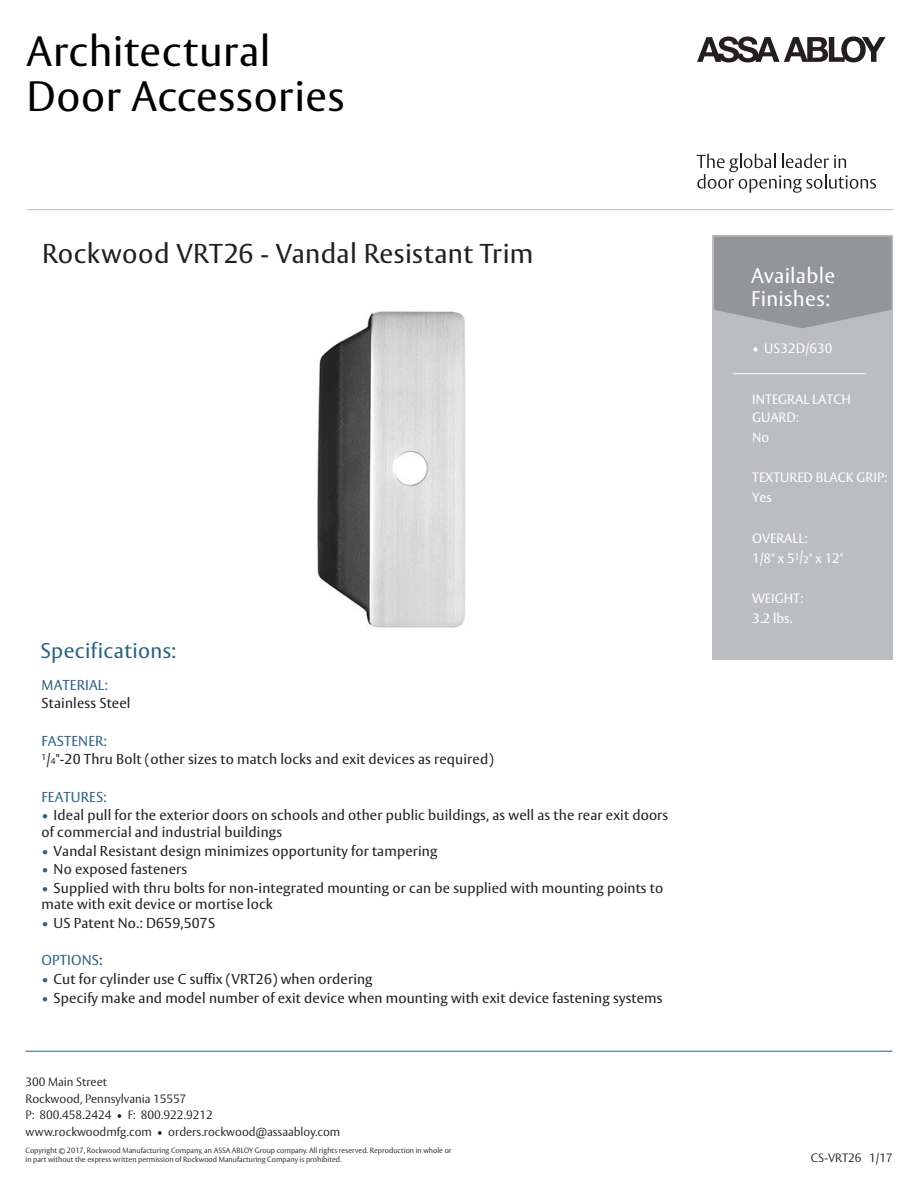
<style>
.page{position:relative;width:918px;height:1188px;background:#fff}
.page>*{position:absolute;margin:0;border:0;box-sizing:border-box;transform-origin:0 0}
.t1{font:42px/45.8px "ASSA Vesta";letter-spacing:.015em;color:#000}
.t2{font:27px "ASSA Vesta";letter-spacing:.01em;color:#231f20}
.t3{font:21px/22.5px "ASSA Vesta";letter-spacing:.015em;color:#fff}
.t4{font:21px "ASSA Vesta";letter-spacing:.015em;color:#2b627f}
.t5{font:14.25px/16.5px "ASSA Vesta";letter-spacing:.01em;color:#231f20}
.t6{font:14.25px "ASSA Vesta";letter-spacing:.01em;color:#2b627f}
.t7{font:13.5px/20.1px "ASSA Vesta";color:#fff}
.t8{font:300 12px/16.5px "ASSA Vesta";color:#231f20}
.t9{font:300 7.5px/9px "ASSA Vesta";color:#231f20}
.s1{color:#2b627f}
.s2{font-size:8.55px}
.s3{color:#231f20}
.s4{font-size:9.45px}
</style>
<div class="page">
<div style="left:713px;top:235px;width:180px;height:425px;background:#bcbdc0"></div>
<svg style="left:714px;top:237px;width:178px;height:91px;background:#97989b"></svg>
<hr style="left:26px;top:1051px;width:866px;height:1px;background:#2b627f">
<hr style="left:733px;top:373px;width:133px;height:1px;background:#fff">
<img style="left:317px;top:311px;width:149px;height:317px">
<svg style="left:697px;top:36px;width:189px;height:26px"></svg>
<svg style="left:697px;top:154px;width:179px;height:39px"></svg>
<hr style="left:27px;top:209px;width:867px;height:1px;background:#bcbdc0">
<h1 class="t1" style="left:27px;top:30px;width:319px">Architectural<br>Door Accessories</h1>
<h2 class="t2" style="left:42px;top:237px;width:493px">Rockwood VRT26 - Vandal Resistant Trim</h2>
<h3 class="t4" style="left:41px;top:638px;width:137px">Specifications:</h3>
<p class="t6" style="left:42px;top:676px;width:68px">MATERIAL:</p>
<p class="t5" style="left:42px;top:696px;width:90px">Stainless Steel</p>
<p class="t5" style="left:42px;top:732px;width:454px;line-height:18.6px"><span class="s1">FASTENER:<br></span><sup>1</sup>/<span class="s2">4</span>"-20 Thru Bolt (other sizes to match locks and exit devices as required)</p>
<p class="t6" style="left:42px;top:788px;width:67px">FEATURES:</p>
<p class="t5" style="left:42px;top:808px;width:628px"><span class="s1">•</span> Ideal pull for the exterior doors on schools and other public buildings, as well as the rear exit doors of commercial and industrial buildings</p>
<p class="t5" style="left:42px;top:843px;width:397px"><span class="s1">•</span> Vandal Resistant design minimizes opportunity for tampering</p>
<p class="t5" style="left:42px;top:862px;width:147px"><span class="s1">•</span> No exposed fasteners</p>
<p class="t5" style="left:42px;top:880px;width:623px"><span class="s1">•</span> Supplied with thru bolts for non-integrated mounting or can be supplied with mounting points to mate with exit device or mortise lock</p>
<p class="t5" style="left:42px;top:915px;width:175px"><span class="s1">•</span> US Patent No.: D659,507S</p>
<p class="t6" style="left:42px;top:952px;width:62px">OPTIONS<span class="s3">:</span></p>
<p class="t5" style="left:42px;top:971px;width:333px"><span class="s1">•</span> Cut for cylinder use C suffix (VRT26) when ordering</p>
<p class="t5" style="left:42px;top:990px;width:622px"><span class="s1">•</span> Specify make and model number of exit device when mounting with exit device fastening systems</p>
<p class="t8" style="left:26px;top:1074px;width:316px">300 Main Street<br>Rockwood, Pennsylvania 15557<br>P: 800.458.2424 • F: 800.922.9212 www.rockwoodmfg.com • orders.rockwood@assaabloy.com</p>
<p class="t9" style="left:26px;top:1147px;width:428px">Copyright © 2017, Rockwood Manufacturing Company, an ASSA ABLOY Group company. All rights reserved. Reproduction in whole or in part without the express written permission of Rockwood Manufacturing Company is prohibited.</p>
<h3 class="t3" style="left:751px;top:265px;width:86px">Available<br>Finishes:</h3>
<p class="t7" style="left:752px;top:339px;width:82px">• US32D/630</p>
<p class="t7" style="left:752px;top:390px;width:100px;line-height:18px">INTEGRAL LATCH<br>GUARD:</p>
<p class="t7" style="left:752px;top:428px;width:19px">No</p>
<p class="t7" style="left:752px;top:468px;width:137px">TEXTURED BLACK GRIP:<br>Yes</p>
<p class="t7" style="left:752px;top:528px;width:93px">OVERALL:<br>1/8" x 5<sup>1</sup>/<span class="s4">2</span>" x 12"</p>
<p class="t7" style="left:752px;top:589px;width:53px">WEIGHT:<br>3.2 lbs.</p>
<p class="t8" style="left:811px;top:1151px;width:83px">CS-VRT26 1/17</p>
</div>
